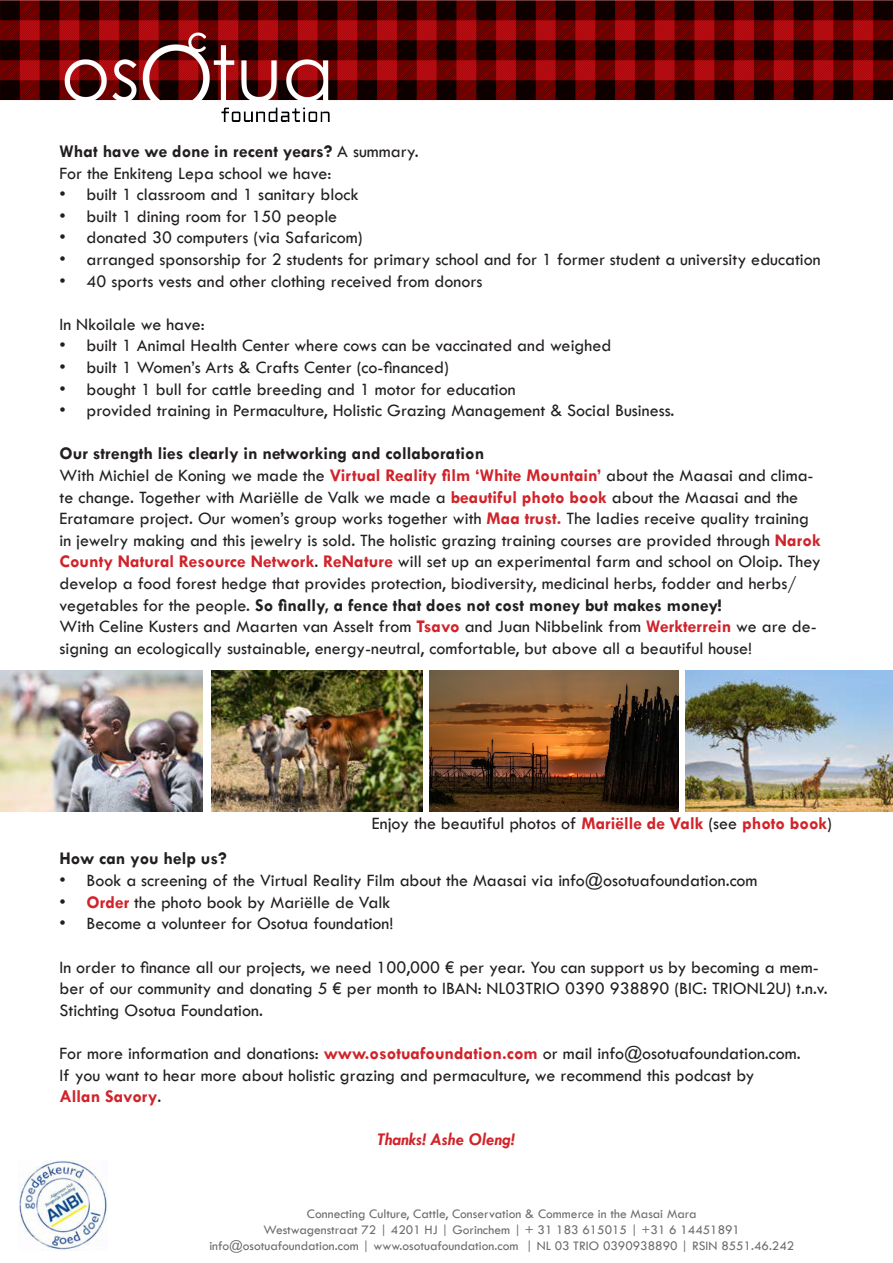
<style>
.page{position:relative;width:893px;height:1263px;background:#fff}
.page>*{position:absolute;margin:0;border:0;box-sizing:border-box;transform-origin:0 0}
.t1{font:18px/21.6px "Tw Cen";color:#231f20}
.t2{font:700 18px "Tw Cen";color:#231f20}
.t3{font:italic 700 18px "Tw Cen";color:#d1232a}
.t4{font:13.5px/16.2px "Tw Cen";color:#6c6d70;text-align:center}
.s1{font-weight:400}
.s2{font-weight:700;color:#d1232a}
.s3{font-weight:700}
</style>
<div class="page">
<img style="left:0;top:0;width:893px;height:121px">
<img style="left:18px;top:1161px;width:89px;height:89px">
<img style="left:0;top:671px;width:202px;height:140px">
<img style="left:212px;top:671px;width:211px;height:140px">
<img style="left:429px;top:671px;width:249px;height:140px">
<img style="left:686px;top:671px;width:207px;height:140px">
<p class="t2" style="left:60px;top:140px;width:361px">What have we done in recent years? <span class="s1">A summary.</span></p>
<p class="t1" style="left:60px;top:162px;width:273px">For the Enkiteng Lepa school we have:</p>
<p class="t1" style="left:60px;top:184px;width:301px">• built 1 classroom and 1 sanitary block</p>
<p class="t1" style="left:60px;top:205px;width:279px">• built 1 dining room for 150 people</p>
<p class="t1" style="left:60px;top:227px;width:305px">• donated 30 computers (via Safaricom)</p>
<p class="t1" style="left:60px;top:248px;width:763px">• arranged sponsorship for 2 students for primary school and for 1 former student a university education</p>
<p class="t1" style="left:60px;top:270px;width:424px">• 40 sports vests and other clothing received from donors</p>
<p class="t1" style="left:60px;top:313px;width:147px">In Nkoilale we have:</p>
<p class="t1" style="left:60px;top:335px;width:553px">• built 1 Animal Health Center where cows can be vaccinated and weighed</p>
<p class="t1" style="left:60px;top:356px;width:391px">• built 1 Women’s Arts &amp; Crafts Center (co-financed)</p>
<p class="t1" style="left:60px;top:378px;width:458px">• bought 1 bull for cattle breeding and 1 motor for education</p>
<p class="t1" style="left:60px;top:400px;width:616px">• provided training in Permaculture, Holistic Grazing Management &amp; Social Business.</p>
<p class="t2" style="left:60px;top:443px;width:426px">Our strength lies clearly in networking and collaboration</p>
<p class="t1" style="left:60px;top:464px;width:763px">With Michiel de Koning we made the <span class="s2">Virtual Reality film ‘White Mountain’</span> about the Maasai and clima&shy;te change. Together with Mariëlle de Valk we made a <span class="s2">beautiful photo book</span> about the Maasai and the Eratamare project. Our women’s group works together with <span class="s2">Maa trust.</span> The ladies receive quality training in jewelry making and this jewelry is sold. The holistic grazing training courses are provided through <span class="s2">Narok County Natural Resource Network</span>. <span class="s2">ReNature</span> will set up an experimental farm and school on Oloip. They develop a food forest hedge that provides protection, biodiversity, medicinal herbs, fodder and herbs/ vegetables for the people. <span class="s3">So finally, a fence that does not cost money but makes money!<br></span>With Celine Kusters and Maarten van Asselt from <span class="s2">Tsavo</span> and Juan Nibbelink from <span class="s2">Werkterrein</span> we are de&shy;signing an ecologically sustainable, energy-neutral, comfortable, but above all a beautiful house!</p>
<p class="t1" style="left:372px;top:813px;width:462px">Enjoy the beautiful photos of <span class="s2">Mariëlle de Valk</span> (see <span class="s2">photo book</span>)</p>
<p class="t2" style="left:60px;top:848px;width:169px">How can you help us?</p>
<p class="t1" style="left:60px;top:869px;width:700px">• Book a screening of the Virtual Reality Film about the Maasai via info@osotuafoundation.com</p>
<p class="t1" style="left:60px;top:891px;width:332px">• <span class="s2">Order</span> the photo book by Mariëlle de Valk</p>
<p class="t1" style="left:60px;top:913px;width:335px">• Become a volunteer for Osotua foundation!</p>
<p class="t1" style="left:60px;top:956px;width:770px">In order to finance all our projects, we need 100,000 € per year. You can support us by becoming a mem&shy;ber of our community and donating 5 € per month to IBAN: NL03TRIO 0390 938890 (BIC: TRIONL2U) t.n.v.<br>Stichting Osotua Foundation.</p>
<p class="t1" style="left:60px;top:1042px;width:743px">For more information and donations: <span class="s2">www.osotuafoundation.com</span> or mail info@osotuafoundation.com.</p>
<p class="t1" style="left:60px;top:1064px;width:696px">If you want to hear more about holistic grazing and permaculture, we recommend this podcast by<br><span class="s2">Allan Savory</span>.</p>
<p class="t3" style="left:377px;top:1129px;width:139px">Thanks! Ashe Oleng!</p>
<p class="t4" style="left:209px;top:1205px;width:586px">Connecting Culture, Cattle, Conservation &amp; Commerce in the Masai Mara<br>Westwagenstraat 72 | 4201 HJ | Gorinchem | + 31 183 615015 | +31 6 14451891 info@osotuafoundation.com | www.osotuafoundation.com | NL 03 TRIO 0390938890 | RSIN 8551.46.242</p>
</div>
